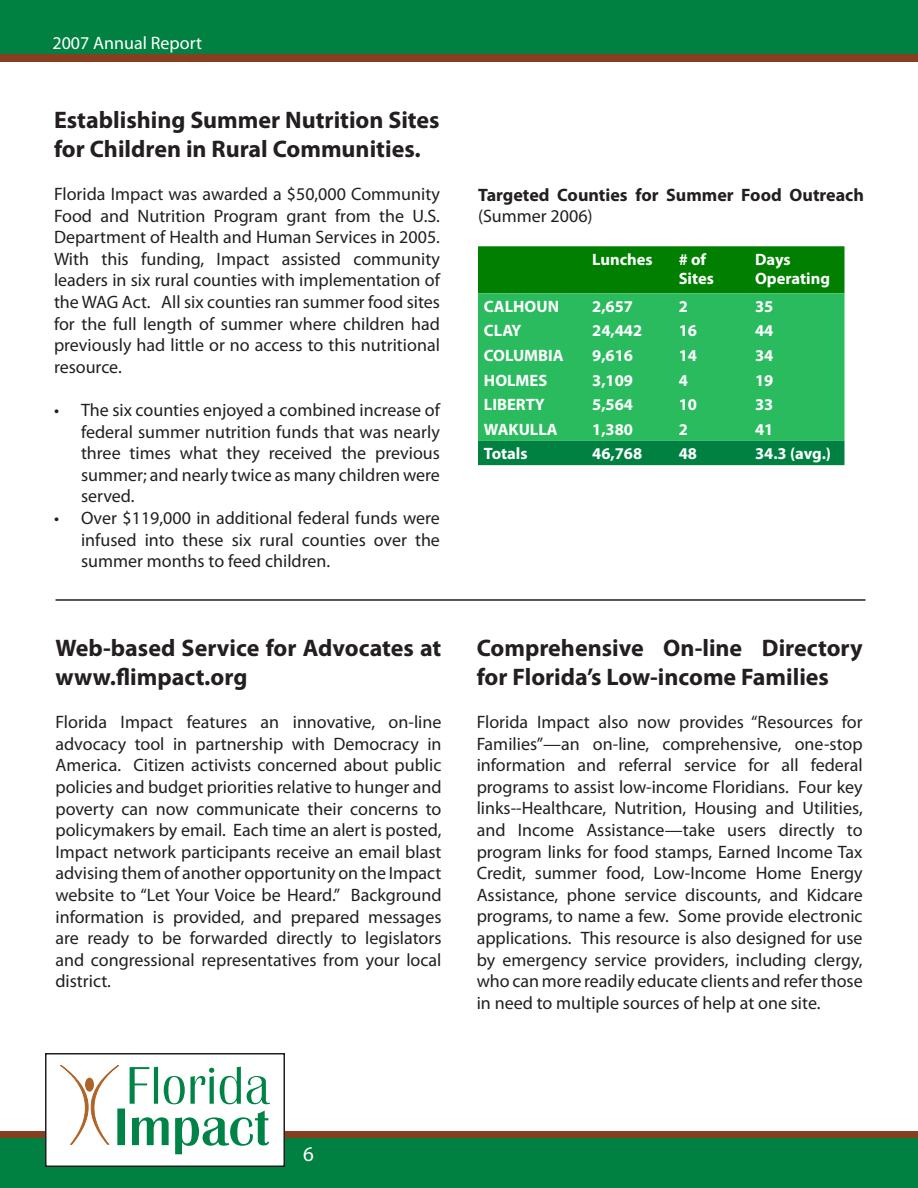
<style>
.page{position:relative;width:918px;height:1188px;background:#fff}
.page>*{position:absolute;margin:0;border:0;box-sizing:border-box;transform-origin:0 0}
.t1{font:700 24px/28.8px "Myriad Pro";color:#231f20}
.t2{font:21px "Myriad Pro";color:#fff}
.t3{font:18px/21.6px "Myriad Pro";color:#231f20;text-align:justify}
.t4{font:700 18px "Myriad Pro";color:#231f20}
.t5{font:18px "Myriad Pro";color:#fff}
.t6{font:700 16.5px/19.8px "Myriad Pro";color:#feffff}
.t7{font:700 16.5px/19.8px "Myriad Pro";color:#fff}
</style>
<div class="page">
<div style="left:478px;top:246px;width:366px;height:47px;background:#007f00"></div>
<div style="left:478px;top:293px;width:366px;height:148px;background:#2abb5e"></div>
<div style="left:478px;top:441px;width:366px;height:24px;background:#008142"></div>
<div style="left:0;top:18px;width:918px;height:44px;background:#863f20"></div>
<div style="left:0;top:0;width:918px;height:54px;background:#008142"></div>
<div style="left:0;top:1131px;width:918px;height:43px;background:#863f20"></div>
<div style="left:0;top:1138px;width:918px;height:50px;background:#008142"></div>
<div style="left:46px;top:1054px;width:238px;height:112px;background:#fff"></div>
<div style="left:45px;top:1053px;width:240px;height:114px;border:2px solid #231f20"></div>
<hr style="left:56px;top:599px;width:810px;height:2px;background:#231f20">
<svg style="left:60px;top:1065px;width:210px;height:89px"></svg>
<p class="t5" style="left:52px;top:31px;width:151px">2007 Annual Report</p>
<h1 class="t1" style="left:54px;top:105px;width:387px">Establishing Summer Nutrition Sites for Children in Rural Communities.</h1>
<p class="t3" style="left:54px;top:183px;width:388px">Florida Impact was awarded a $50,000 Community Food and Nutrition Program grant from the U.S.<br>Department of Health and Human Services in 2005.<br>With this funding, Impact assisted community leaders in six rural counties with implementation of the WAG Act. All six counties ran summer food sites for the full length of summer where children had previously had little or no access to this nutritional resource.</p>
<p class="t3" style="left:81px;top:399px;width:361px;text-indent:-27px">• The six counties enjoyed a combined increase of federal summer nutrition funds that was nearly three times what they received the previous summer; and nearly twice as many children were served.</p>
<p class="t3" style="left:81px;top:507px;width:361px;text-indent:-27px">• Over $119,000 in additional federal funds were infused into these six rural counties over the summer months to feed children.</p>
<h1 class="t1" style="left:56px;top:633px;width:387px">Web-based Service for Advocates at www.flimpact.org</h1>
<p class="t3" style="left:56px;top:711px;width:388px">Florida Impact features an innovative, on-line advocacy tool in partnership with Democracy in America. Citizen activists concerned about public policies and budget priorities relative to hunger and poverty can now communicate their concerns to policymakers by email. Each time an alert is posted, Impact network participants receive an email blast advising them of another opportunity on the Impact website to “Let Your Voice be Heard.” Background information is provided, and prepared messages are ready to be forwarded directly to legislators and congressional representatives from your local district.</p>
<p class="t4" style="left:478px;top:183px;width:387px">Targeted Counties for Summer Food Outreach</p>
<p class="t3" style="left:478px;top:205px;width:116px">(Summer 2006)</p>
<p class="t6" style="left:592px;top:249px;width:62px">Lunches</p>
<p class="t7" style="left:679px;top:249px;width:37px"># of<br>Sites</p>
<p class="t6" style="left:755px;top:249px;width:77px">Days<br>Operating</p>
<p class="t6" style="left:484px;top:296px;width:77px">CALHOUN</p>
<p class="t6" style="left:592px;top:296px;width:42px">2,657</p>
<p class="t6" style="left:679px;top:296px;width:11px">2</p>
<p class="t6" style="left:755px;top:296px;width:20px">35</p>
<p class="t6" style="left:484px;top:320px;width:39px">CLAY</p>
<p class="t6" style="left:592px;top:320px;width:52px">24,442</p>
<p class="t6" style="left:679px;top:320px;width:20px">16</p>
<p class="t6" style="left:755px;top:320px;width:20px">44</p>
<p class="t6" style="left:484px;top:345px;width:81px">COLUMBIA</p>
<p class="t6" style="left:592px;top:345px;width:42px">9,616</p>
<p class="t6" style="left:679px;top:345px;width:20px">14</p>
<p class="t6" style="left:755px;top:345px;width:20px">34</p>
<p class="t6" style="left:484px;top:370px;width:65px">HOLMES</p>
<p class="t6" style="left:592px;top:370px;width:42px">3,109</p>
<p class="t6" style="left:679px;top:370px;width:11px">4</p>
<p class="t6" style="left:755px;top:370px;width:20px">19</p>
<p class="t6" style="left:484px;top:394px;width:62px">LIBERTY</p>
<p class="t6" style="left:592px;top:394px;width:42px">5,564</p>
<p class="t6" style="left:679px;top:394px;width:20px">10</p>
<p class="t6" style="left:755px;top:394px;width:20px">33</p>
<p class="t6" style="left:484px;top:419px;width:75px">WAKULLA</p>
<p class="t6" style="left:592px;top:419px;width:42px">1,380</p>
<p class="t6" style="left:679px;top:419px;width:11px">2</p>
<p class="t6" style="left:755px;top:419px;width:20px">41</p>
<p class="t6" style="left:484px;top:443px;width:45px">Totals</p>
<p class="t6" style="left:592px;top:443px;width:52px">46,768</p>
<p class="t6" style="left:679px;top:443px;width:20px">48</p>
<p class="t6" style="left:755px;top:443px;width:78px">34.3 (avg.)</p>
<h1 class="t1" style="left:477px;top:633px;width:387px">Comprehensive On-line Directory for Florida’s Low-income Families</h1>
<p class="t3" style="left:477px;top:711px;width:388px">Florida Impact also now provides “Resources for Families”—an on-line, comprehensive, one-stop information and referral service for all federal programs to assist low-income Floridians. Four key links--Healthcare, Nutrition, Housing and Utilities, and Income Assistance—take users directly to program links for food stamps, Earned Income Tax Credit, summer food, Low-Income Home Energy Assistance, phone service discounts, and Kidcare programs, to name a few. Some provide electronic applications. This resource is also designed for use by emergency service providers, including clergy, who can more readily educate clients and refer those in need to multiple sources of help at one site.</p>
<p class="t2" style="left:303px;top:1141px;width:12px">6</p>
</div>
